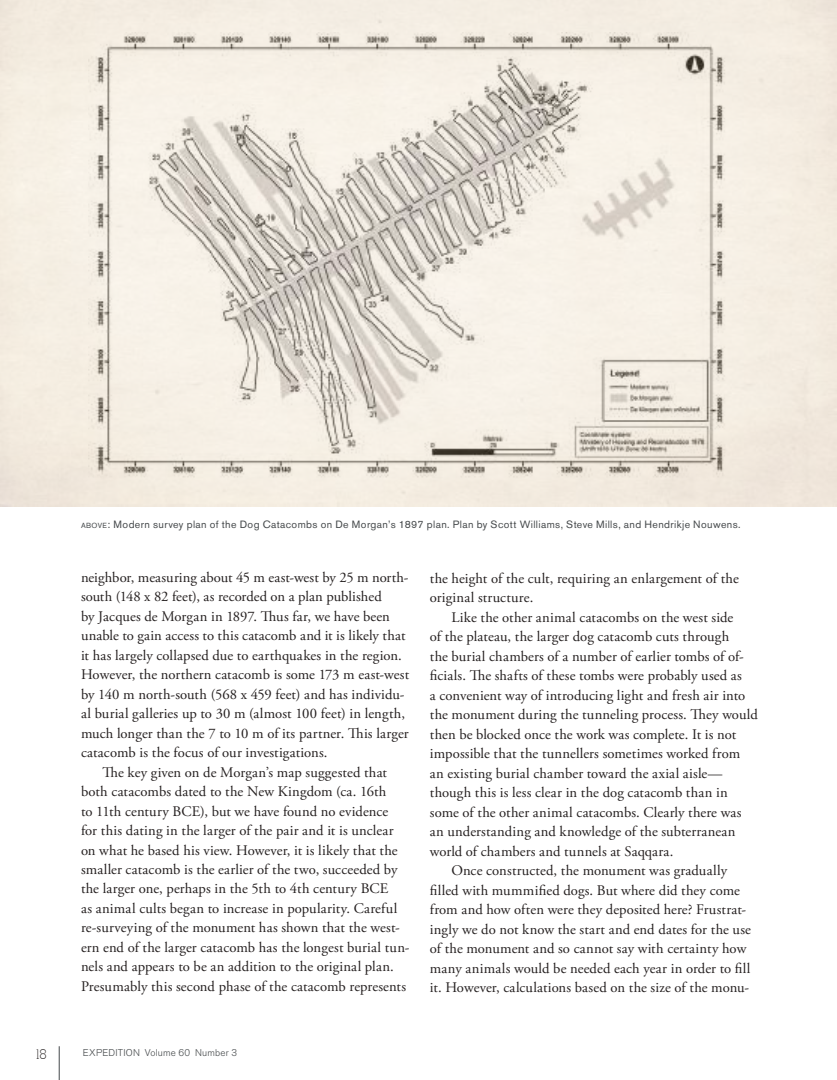
<style>
.page{position:relative;width:837px;height:1080px;background:#fff}
.page>*{position:absolute;margin:0;border:0;box-sizing:border-box;transform-origin:0 0}
.t1{font:14.7px/19.5px "Adobe Garamond Pro";letter-spacing:.01em;color:#241f1f}
.t2{font:13.5px "Alexandria FLF";color:#241f1f}
.t3{font:10.5px "Akzidenz Grotesk BE";letter-spacing:.035em;color:#44484a}
.t4{font:300 9.75px "Akzidenz Grotesk BE";letter-spacing:.025em;color:#44484a}
.s1{font-size:7.35px}
.s2{font-style:inherit}
</style>
<div class="page">
<hr style="left:59px;top:1046px;width:1px;height:34px;background:#44484a">
<img style="left:0;top:0;width:837px;height:506px">
<p class="t3" style="left:81px;top:518px;width:661px"><span class="s1">ABOVE</span><span class="s2">:</span> Modern survey plan of the Dog Catacombs on De Morgan’s 1897 plan. Plan by Scott Williams, Steve Mills, and Hendrikje Nouwens.</p>
<p class="t1" style="left:81px;top:568px;width:329px">neighbor, measuring about 45 m east-west by 25 m north-</p>
<p class="t1" style="left:81px;top:587px;width:302px">south (148 x 82 feet), as recorded on a plan published</p>
<p class="t1" style="left:81px;top:607px;width:310px">by Jacques de Morgan in 1897. Thus far, we have been</p>
<p class="t1" style="left:81px;top:626px;width:326px">unable to gain access to this catacomb and it is likely that</p>
<p class="t1" style="left:81px;top:646px;width:322px">it has largely collapsed due to earthquakes in the region.</p>
<p class="t1" style="left:81px;top:665px;width:330px">However, the northern catacomb is some 173 m east-west</p>
<p class="t1" style="left:81px;top:685px;width:325px">by 140 m north-south (568 x 459 feet) and has individu-</p>
<p class="t1" style="left:81px;top:704px;width:325px">al burial galleries up to 30 m (almost 100 feet) in length,</p>
<p class="t1" style="left:81px;top:724px;width:329px">much longer than the 7 to 10 m of its partner. This larger</p>
<p class="t1" style="left:81px;top:743px;width:248px">catacomb is the focus of our investigations.</p>
<p class="t1" style="left:103px;top:763px;width:286px">The key given on de Morgan’s map suggested that</p>
<p class="t1" style="left:81px;top:782px;width:307px">both catacombs dated to the New Kingdom (ca. 16th</p>
<p class="t1" style="left:81px;top:802px;width:309px">to 11th century BCE), but we have found no evidence</p>
<p class="t1" style="left:81px;top:821px;width:314px">for this dating in the larger of the pair and it is unclear</p>
<p class="t1" style="left:81px;top:841px;width:318px">on what he based his view. However, it is likely that the</p>
<p class="t1" style="left:81px;top:860px;width:318px">smaller catacomb is the earlier of the two, succeeded by</p>
<p class="t1" style="left:81px;top:880px;width:309px">the larger one, perhaps in the 5th to 4th century BCE</p>
<p class="t1" style="left:81px;top:899px;width:318px">as animal cults began to increase in popularity. Careful</p>
<p class="t1" style="left:81px;top:919px;width:320px">re-surveying of the monument has shown that the west-</p>
<p class="t1" style="left:81px;top:938px;width:330px">ern end of the larger catacomb has the longest burial tun-</p>
<p class="t1" style="left:81px;top:958px;width:314px">nels and appears to be an addition to the original plan.</p>
<p class="t1" style="left:81px;top:977px;width:327px">Presumably this second phase of the catacomb represents</p>
<p class="t1" style="left:430px;top:569px;width:310px">the height of the cult, requiring an enlargement of the original structure.</p>
<p class="t1" style="left:451px;top:608px;width:283px">Like the other animal catacombs on the west side</p>
<p class="t1" style="left:430px;top:627px;width:301px">of the plateau, the larger dog catacomb cuts through</p>
<p class="t1" style="left:430px;top:647px;width:315px">the burial chambers of a number of earlier tombs of of-</p>
<p class="t1" style="left:430px;top:666px;width:314px">ficials. The shafts of these tombs were probably used as</p>
<p class="t1" style="left:430px;top:686px;width:317px">a convenient way of introducing light and fresh air into</p>
<p class="t1" style="left:430px;top:705px;width:330px">the monument during the tunneling process. They would</p>
<p class="t1" style="left:430px;top:725px;width:308px">then be blocked once the work was complete. It is not</p>
<p class="t1" style="left:430px;top:744px;width:312px">impossible that the tunnellers sometimes worked from</p>
<p class="t1" style="left:430px;top:764px;width:294px">an existing burial chamber toward the axial aisle—</p>
<p class="t1" style="left:430px;top:783px;width:300px">though this is less clear in the dog catacomb than in</p>
<p class="t1" style="left:430px;top:803px;width:313px">some of the other animal catacombs. Clearly there was</p>
<p class="t1" style="left:430px;top:822px;width:307px">an understanding and knowledge of the subterranean</p>
<p class="t1" style="left:430px;top:842px;width:245px">world of chambers and tunnels at Saqqara.</p>
<p class="t1" style="left:451px;top:861px;width:277px">Once constructed, the monument was gradually</p>
<p class="t1" style="left:430px;top:881px;width:312px">filled with mummified dogs. But where did they come</p>
<p class="t1" style="left:430px;top:900px;width:318px">from and how often were they deposited here? Frustrat-</p>
<p class="t1" style="left:430px;top:920px;width:323px">ingly we do not know the start and end dates for the use</p>
<p class="t1" style="left:430px;top:939px;width:318px">of the monument and so cannot say with certainty how</p>
<p class="t1" style="left:430px;top:959px;width:322px">many animals would be needed each year in order to fill</p>
<p class="t1" style="left:430px;top:978px;width:321px">it. However, calculations based on the size of the monu-</p>
<p class="t2" style="left:34px;top:1047px;width:14px">18</p>
<p class="t4" style="left:83px;top:1047px;width:156px">EXPEDITION Volume 60 Number 3</p>
</div>
